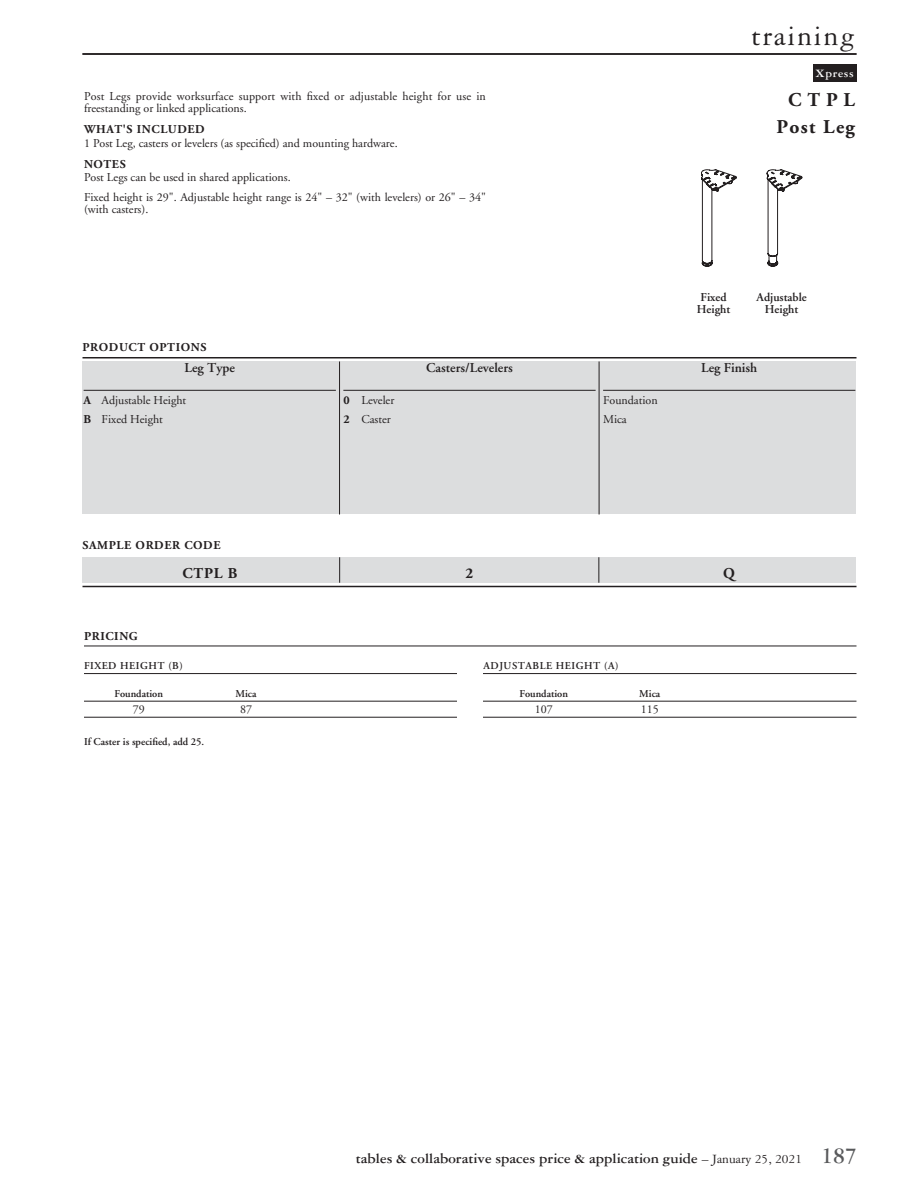
<style>
.page{position:relative;width:918px;height:1188px;background:#fff}
.page>*{position:absolute;margin:0;border:0;box-sizing:border-box;transform-origin:0 0}
.t1{font:30px "Garamond Three";letter-spacing:.05em;color:#231f20}
.t2{font:700 19.5px/27px "Adobe Garamond";letter-spacing:.07em;color:#231f20;text-align:right}
.t3{font:700 15px "Garamond Three";color:#231f20}
.t4{font:700 15px "Adobe Garamond";color:#231f20}
.t5{font:600 13.5px "Adobe Garamond";color:#231f20}
.t6{font:12px/19.5px "Adobe Garamond";color:#231f20}
.t7{font:700 12px "Adobe Garamond";letter-spacing:.05em;color:#231f20}
.t8{font:600 12px/12px "Adobe Garamond";color:#231f20;text-align:center}
.t9{font:700 12px "Garamond Three";letter-spacing:.05em;color:#fff}
.t10{font:600 10.5px "Adobe Garamond";color:#231f20}
.t11{font:600 10.5px "Adobe Garamond";letter-spacing:.05em;color:#231f20}
.s1{font-weight:700}
.s2{font-weight:400;font-size:13.5px}
.s3{font-size:24px;color:#58595b}
</style>
<div class="page">
<div style="left:813px;top:64px;width:44px;height:17px;background:#231f20"></div>
<hr style="left:82px;top:53px;width:774px;height:2px;background:#231f20">
<svg style="left:701px;top:169px;width:101px;height:98px"></svg>
<div style="left:82px;top:362px;width:774px;height:152px;background:#dcddde"></div>
<hr style="left:84px;top:390px;width:252px;height:1px;background:#231f20">
<hr style="left:343px;top:390px;width:253px;height:1px;background:#231f20">
<hr style="left:603px;top:390px;width:252px;height:1px;background:#231f20">
<hr style="left:82px;top:357px;width:774px;height:1px;background:#231f20">
<hr style="left:339px;top:362px;width:1px;height:152px;background:#231f20">
<hr style="left:599px;top:362px;width:1px;height:153px;background:#231f20">
<hr style="left:82px;top:586px;width:774px;height:1px;background:#231f20">
<div style="left:82px;top:557px;width:774px;height:26px;background:#dcddde"></div>
<svg style="left:339px;top:557px;width:1px;height:26px"></svg>
<svg style="left:599px;top:557px;width:1px;height:26px"></svg>
<hr style="left:84px;top:646px;width:772px;height:1px;background:#231f20">
<hr style="left:84px;top:673px;width:772px;height:1px;background:#231f20">
<hr style="left:84px;top:701px;width:772px;height:1px;background:#231f20">
<hr style="left:84px;top:717px;width:772px;height:1px;background:#231f20">
<div style="left:457px;top:656px;width:26px;height:141px;background:#fff"></div>
<h1 class="t1" style="left:751px;top:20px;width:105px">training</h1>
<p class="t9" style="left:816px;top:66px;width:40px">Xpress</p>
<p class="t6" style="left:84px;top:91px;width:403px;line-height:12px">Post Legs provide worksurface support with fixed or adjustable height for use in freestanding or linked applications.</p>
<p class="t7" style="left:84px;top:123px;width:122px">WHAT'S INCLUDED</p>
<p class="t6" style="left:84px;top:134px;width:314px">1 Post Leg, casters or levelers (as specified) and mounting hardware.</p>
<p class="t7" style="left:84px;top:157px;width:43px">NOTES</p>
<p class="t6" style="left:84px;top:168px;width:404px">Post Legs can be used in shared applications.<br>Fixed height is 29". Adjustable height range is 24" – 32" (with levelers) or 26" – 34"</p>
<p class="t6" style="left:84px;top:200px;width:64px">(with casters).</p>
<h2 class="t2" style="left:776px;top:86px;width:80px">CTPL<br>Post Leg</h2>
<p class="t8" style="left:697px;top:292px;width:35px">Fixed<br>Height</p>
<p class="t8" style="left:757px;top:292px;width:52px">Adjustable<br>Height</p>
<p class="t7" style="left:82px;top:340px;width:125px">PRODUCT OPTIONS</p>
<p class="t5" style="left:184px;top:361px;width:52px">Leg Type</p>
<p class="t6" style="left:84px;top:391px;width:104px"><span class="s1">A</span> Adjustable Height<br><span class="s1">B</span> Fixed Height</p>
<p class="t6" style="left:343px;top:391px;width:53px"><span class="s1">0</span> Leveler<br><span class="s1">2</span> Caster</p>
<p class="t5" style="left:426px;top:361px;width:88px">Casters/Levelers</p>
<p class="t6" style="left:603px;top:391px;width:56px">Foundation<br>Mica</p>
<p class="t5" style="left:701px;top:361px;width:58px">Leg Finish</p>
<p class="t7" style="left:82px;top:538px;width:140px">SAMPLE ORDER CODE</p>
<p class="t4" style="left:183px;top:565px;width:56px">CTPL B</p>
<p class="t4" style="left:466px;top:565px;width:9px">2</p>
<p class="t4" style="left:723px;top:565px;width:13px">Q</p>
<p class="t7" style="left:84px;top:630px;width:55px">PRICING</p>
<p class="t11" style="left:84px;top:660px;width:100px">FIXED HEIGHT (B)</p>
<p class="t11" style="left:484px;top:660px;width:136px">ADJUSTABLE HEIGHT (A)</p>
<p class="t10" style="left:114px;top:688px;width:50px">Foundation</p>
<p class="t10" style="left:235px;top:688px;width:23px">Mica</p>
<p class="t10" style="left:519px;top:688px;width:50px">Foundation</p>
<p class="t10" style="left:639px;top:688px;width:23px">Mica</p>
<p class="t6" style="left:133px;top:700px;width:13px">79</p>
<p class="t6" style="left:240px;top:700px;width:13px">87</p>
<p class="t6" style="left:535px;top:700px;width:19px">107</p>
<p class="t6" style="left:641px;top:700px;width:19px">115</p>
<p class="t10" style="left:84px;top:736px;width:122px">If Caster is specified, add 25.</p>
<p class="t3" style="left:356px;top:1150px;width:503px">tables &amp; collaborative spaces price &amp; application guide <span class="s2">– January 25, 2021</span> <span class="s3">187</span></p>
</div>
